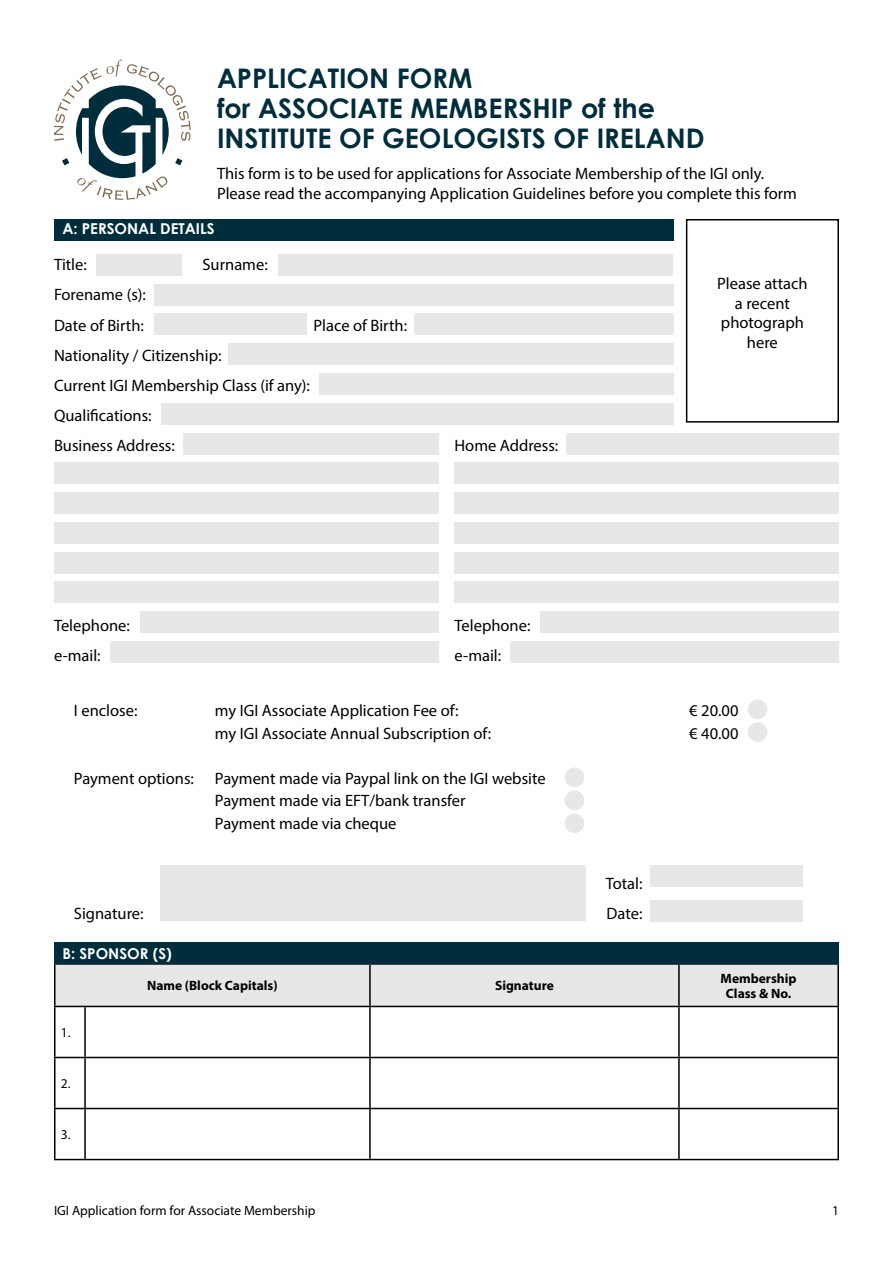
<style>
.page{position:relative;width:893px;height:1263px;background:#fff}
.page>*{position:absolute;margin:0;border:0;box-sizing:border-box;transform-origin:0 0}
.t1{font:700 27px "Century Gothic";color:#002d3c}
.t2{font:16.5px/19.8px "Myriad Pro";color:#000;text-align:center}
.Heading_4{font:700 15px "Century Gothic";color:#fff}
.t3{font:13.5px "Myriad Pro";color:#000}
.t4{font:700 13.5px "Myriad Pro";color:#000}
</style>
<div class="page">
<svg style="left:54px;top:60px;width:137px;height:140px"></svg>
<div style="left:54px;top:219px;width:619px;height:21px;background:#002d3c"></div>
<div style="left:97px;top:254px;width:85px;height:22px;background:#e6e7e8"></div>
<div style="left:279px;top:254px;width:394px;height:22px;background:#e6e7e8"></div>
<div style="left:154px;top:284px;width:519px;height:21px;background:#e6e7e8"></div>
<div style="left:154px;top:314px;width:152px;height:21px;background:#e6e7e8"></div>
<div style="left:414px;top:314px;width:259px;height:21px;background:#e6e7e8"></div>
<div style="left:228px;top:344px;width:445px;height:21px;background:#e6e7e8"></div>
<div style="left:319px;top:373px;width:354px;height:22px;background:#e6e7e8"></div>
<div style="left:161px;top:403px;width:512px;height:21px;background:#e6e7e8"></div>
<div style="left:566px;top:433px;width:273px;height:21px;background:#e6e7e8"></div>
<div style="left:183px;top:433px;width:256px;height:21px;background:#e6e7e8"></div>
<div style="left:54px;top:463px;width:385px;height:21px;background:#e6e7e8"></div>
<div style="left:454px;top:463px;width:385px;height:21px;background:#e6e7e8"></div>
<div style="left:54px;top:492px;width:385px;height:22px;background:#e6e7e8"></div>
<div style="left:454px;top:492px;width:385px;height:22px;background:#e6e7e8"></div>
<div style="left:54px;top:522px;width:385px;height:21px;background:#e6e7e8"></div>
<div style="left:454px;top:522px;width:385px;height:21px;background:#e6e7e8"></div>
<div style="left:54px;top:552px;width:385px;height:21px;background:#e6e7e8"></div>
<div style="left:454px;top:552px;width:385px;height:21px;background:#e6e7e8"></div>
<div style="left:54px;top:582px;width:385px;height:21px;background:#e6e7e8"></div>
<div style="left:454px;top:582px;width:385px;height:21px;background:#e6e7e8"></div>
<div style="left:540px;top:611px;width:299px;height:22px;background:#e6e7e8"></div>
<div style="left:140px;top:611px;width:299px;height:22px;background:#e6e7e8"></div>
<div style="left:111px;top:641px;width:328px;height:21px;background:#e6e7e8"></div>
<div style="left:511px;top:641px;width:328px;height:21px;background:#e6e7e8"></div>
<div style="left:748px;top:699px;width:19px;height:20px;background:#e6e7e8;border-radius:50%"></div>
<div style="left:748px;top:722px;width:19px;height:20px;background:#e6e7e8;border-radius:50%"></div>
<div style="left:650px;top:865px;width:152px;height:22px;background:#e6e7e8"></div>
<div style="left:160px;top:865px;width:425px;height:56px;background:#e6e7e8"></div>
<div style="left:650px;top:901px;width:152px;height:21px;background:#e6e7e8"></div>
<div style="left:56px;top:965px;width:781px;height:41px;background:#e6e7e8"></div>
<hr style="left:54px;top:963px;width:31px;height:2px;background:#000">
<hr style="left:54px;top:965px;width:2px;height:41px;background:#000">
<hr style="left:85px;top:963px;width:285px;height:2px;background:#000">
<hr style="left:370px;top:963px;width:309px;height:2px;background:#000">
<hr style="left:369px;top:965px;width:2px;height:41px;background:#000">
<hr style="left:679px;top:963px;width:160px;height:2px;background:#000">
<hr style="left:678px;top:965px;width:2px;height:41px;background:#000">
<hr style="left:837px;top:965px;width:2px;height:41px;background:#000">
<hr style="left:54px;top:1006px;width:31px;height:1px;background:#000">
<hr style="left:54px;top:1007px;width:2px;height:50px;background:#000">
<hr style="left:85px;top:1006px;width:285px;height:1px;background:#000">
<hr style="left:84px;top:1007px;width:2px;height:50px;background:#000">
<hr style="left:370px;top:1006px;width:309px;height:1px;background:#000">
<hr style="left:369px;top:1007px;width:2px;height:50px;background:#000">
<hr style="left:679px;top:1006px;width:160px;height:1px;background:#000">
<hr style="left:678px;top:1007px;width:2px;height:50px;background:#000">
<hr style="left:837px;top:1007px;width:2px;height:50px;background:#000">
<hr style="left:54px;top:1057px;width:31px;height:1px;background:#000">
<hr style="left:54px;top:1058px;width:2px;height:50px;background:#000">
<hr style="left:85px;top:1057px;width:285px;height:1px;background:#000">
<hr style="left:84px;top:1058px;width:2px;height:50px;background:#000">
<hr style="left:370px;top:1057px;width:309px;height:1px;background:#000">
<hr style="left:369px;top:1058px;width:2px;height:50px;background:#000">
<hr style="left:679px;top:1057px;width:160px;height:1px;background:#000">
<hr style="left:678px;top:1058px;width:2px;height:50px;background:#000">
<hr style="left:837px;top:1058px;width:2px;height:50px;background:#000">
<hr style="left:54px;top:1108px;width:31px;height:1px;background:#000">
<hr style="left:54px;top:1109px;width:2px;height:50px;background:#000">
<hr style="left:85px;top:1108px;width:285px;height:1px;background:#000">
<hr style="left:84px;top:1109px;width:2px;height:50px;background:#000">
<hr style="left:370px;top:1108px;width:309px;height:1px;background:#000">
<hr style="left:369px;top:1109px;width:2px;height:50px;background:#000">
<hr style="left:679px;top:1108px;width:160px;height:1px;background:#000">
<hr style="left:678px;top:1109px;width:2px;height:50px;background:#000">
<hr style="left:837px;top:1109px;width:2px;height:50px;background:#000">
<hr style="left:54px;top:1159px;width:31px;height:1px;background:#000">
<hr style="left:85px;top:1159px;width:285px;height:1px;background:#000">
<hr style="left:370px;top:1159px;width:309px;height:1px;background:#000">
<hr style="left:679px;top:1159px;width:160px;height:1px;background:#000">
<div style="left:54px;top:943px;width:785px;height:21px;background:#002d3c"></div>
<div style="left:686px;top:219px;width:153px;height:204px;border:2px solid #000"></div>
<div style="left:565px;top:813px;width:19px;height:20px;background:#e6e7e8;border-radius:50%"></div>
<div style="left:565px;top:790px;width:19px;height:20px;background:#e6e7e8;border-radius:50%"></div>
<div style="left:565px;top:767px;width:19px;height:20px;background:#e6e7e8;border-radius:50%"></div>
<p class="t1" style="left:217px;top:61px;width:257px">APPLICATION FORM</p>
<p class="t1" style="left:217px;top:91px;width:439px">for ASSOCIATE MEMBERSHIP of the</p>
<p class="t1" style="left:217px;top:121px;width:489px">INSTITUTE OF GEOLOGISTS OF IRELAND</p>
<p class="t2" style="left:217px;top:163px;width:549px">This form is to be used for applications for Associate Membership of the IGI only.</p>
<p class="t2" style="left:217px;top:183px;width:581px">Please read the accompanying Application Guidelines before you complete this form</p>
<p class="Heading_4" style="left:62px;top:220px;width:154px">A: PERSONAL DETAILS</p>
<p class="t2" style="left:54px;top:255px;width:34px">Title:</p>
<p class="t2" style="left:202px;top:255px;width:67px">Surname:</p>
<p class="t2" style="left:54px;top:285px;width:94px">Forename (s):</p>
<p class="t2" style="left:54px;top:315px;width:92px">Date of Birth:</p>
<p class="t2" style="left:313px;top:315px;width:95px">Place of Birth:</p>
<p class="t2" style="left:54px;top:345px;width:169px">Nationality / Citizenship:</p>
<p class="t2" style="left:54px;top:375px;width:258px">Current IGI Membership Class (if any):</p>
<p class="t2" style="left:54px;top:405px;width:99px">Qualifications:</p>
<p class="t2" style="left:54px;top:435px;width:122px">Business Address:</p>
<p class="t2" style="left:454px;top:435px;width:105px">Home Address:</p>
<p class="t2" style="left:54px;top:615px;width:77px">Telephone:</p>
<p class="t2" style="left:455px;top:615px;width:77px">Telephone:</p>
<p class="t2" style="left:54px;top:645px;width:48px">e-mail:</p>
<p class="t2" style="left:455px;top:645px;width:48px">e-mail:</p>
<p class="t2" style="left:717px;top:273px;width:92px">Please attach a recent photograph</p>
<p class="t2" style="left:747px;top:332px;width:32px">here</p>
<p class="t2" style="left:74px;top:700px;width:65px">I enclose:</p>
<p class="t2" style="left:215px;top:700px;width:245px">my IGI Associate Application Fee of:</p>
<p class="t2" style="left:689px;top:700px;width:51px">€ 20.00</p>
<p class="t2" style="left:215px;top:723px;width:278px">my IGI Associate Annual Subscription of:</p>
<p class="t2" style="left:689px;top:723px;width:51px">€ 40.00</p>
<p class="t2" style="left:74px;top:768px;width:121px">Payment options:</p>
<p class="t2" style="left:215px;top:768px;width:332px">Payment made via Paypal link on the IGI website</p>
<p class="t2" style="left:215px;top:790px;width:252px">Payment made via EFT/bank transfer</p>
<p class="t2" style="left:215px;top:813px;width:183px">Payment made via cheque</p>
<p class="t2" style="left:606px;top:873px;width:38px">Total:</p>
<p class="t2" style="left:74px;top:903px;width:71px">Signature:</p>
<p class="t2" style="left:607px;top:903px;width:37px">Date:</p>
<p class="Heading_4" style="left:62px;top:944px;width:111px">B: SPONSOR (S)</p>
<p class="t3" style="left:61px;top:1024px;width:11px">1.</p>
<p class="t3" style="left:61px;top:1075px;width:11px">2.</p>
<p class="t3" style="left:61px;top:1126px;width:11px">3.</p>
<p class="t4" style="left:147px;top:977px;width:132px">Name (Block Capitals)</p>
<p class="t4" style="left:495px;top:977px;width:60px">Signature</p>
<p class="t4" style="left:720px;top:969px;width:78px">Membership</p>
<p class="t4" style="left:726px;top:984px;width:67px">Class &amp; No.</p>
<p class="t3" style="left:54px;top:1202px;width:263px">IGI Application form for Associate Membership</p>
<p class="t3" style="left:832px;top:1202px;width:8px">1</p>
</div>
